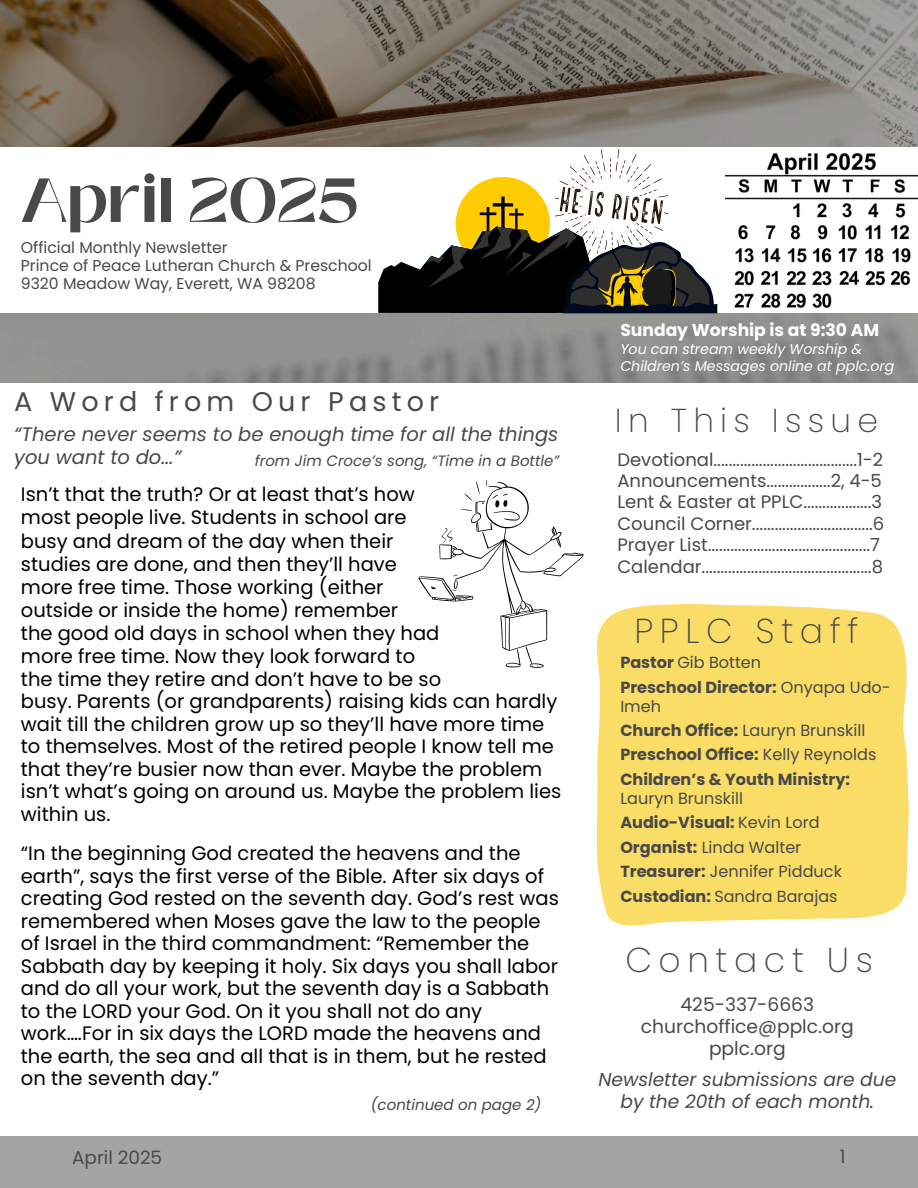
<style>
.page{position:relative;width:918px;height:1188px;background:#fff}
.page>*{position:absolute;margin:0;border:0;box-sizing:border-box;transform-origin:0 0}
.t1{font:700 61.95px "Black Mango";color:#494949}
.t2{font:200 34.5px "Poppins";letter-spacing:.19em;color:#494949}
.t3{font:200 33px "Poppins";letter-spacing:.19em;color:#494949}
.t4{font:27px "Poppins";letter-spacing:.19em;color:#494949}
.t5{font:19.5px/22.5px "Poppins";color:#000}
.t6{font:italic 19.5px/22.5px "Poppins";color:#494949}
.t7{font:italic 18.6px/21.8px "Poppins";color:#494949;text-align:center}
.t8{font:18.6px/21.8px "Poppins";color:#494949;text-align:center}
.t9{font:18.45px "Poppins";color:#494949}
.t10{font:18px/21.3px "Poppins";color:#494949}
.t11{font:700 17.1px "Poppins";color:#fff}
.t12{font:700 16.05px/19.2px "Poppins";color:#494949}
.t13{font:16.05px "Poppins";color:#494949}
.t14{font:15.6px/18px "Poppins";color:#494949}
.t15{font:italic 15px "Poppins";color:#494949}
.t16{font:italic 14.25px/16.8px "Poppins";color:#fff}
.s1{font-weight:700}
.s2{font-weight:400}
</style>
<div class="page">
<img style="left:0;top:0;width:918px;height:382px">
<div style="left:0;top:147px;width:918px;height:166px;background:#fff"></div>
<div style="left:0;top:1136px;width:918px;height:52px;background:#a5a4a4"></div>
<div style="left:596px;top:604px;width:313px;height:322px;background:#fadd66"></div>
<img style="left:725px;top:153px;width:193px;height:155px">
<svg style="left:378px;top:149px;width:339px;height:164px"></svg>
<svg style="left:418px;top:480px;width:166px;height:188px"></svg>
<h5 class="t1" style="left:21px;top:154px;width:339px">April 2025</h5>
<h4 class="t14" style="left:21px;top:239px;width:352px">Official Monthly Newsletter<br>Prince of Peace Lutheran Church &amp; Preschool<br>9320 Meadow Way, Everett, WA 98208</h4>
<h5 class="t4" style="left:14px;top:382px;width:427px">A Word from Our Pastor</h5>
<h5 class="t6" style="left:14px;top:423px;width:546px">“There never seems to be enough time for all the things you want to do...”</h5>
<h5 class="t15" style="left:255px;top:451px;width:306px">from Jim Croce’s song, “Time in a Bottle”</h5>
<p class="t5" style="left:21px;top:483px;width:422px;line-height:23.1px">Isn’t that the truth? Or at least that’s how most people live. Students in school are busy and dream of the day when their studies are done, and then they’ll have more free time. Those working (either outside or inside the home) remember<br>the good old days in school when they had more free time. Now they look forward to the time they retire and don’t have to be so</p>
<h5 class="t5" style="left:21px;top:690px;width:542px">busy. Parents (or grandparents) raising kids can hardly wait till the children grow up so they’ll have more time to themselves. Most of the retired people I know tell me that they’re busier now than ever. Maybe the problem isn’t what’s going on around us. Maybe the problem lies within us.</h5>
<h5 class="t5" style="left:21px;top:842px;width:540px">“In the beginning God created the heavens and the earth”, says the first verse of the Bible. After six days of creating God rested on the seventh day. God’s rest was remembered when Moses gave the law to the people of Israel in the third commandment: “Remember the Sabbath day by keeping it holy. Six days you shall labor and do all your work, but the seventh day is a Sabbath to the LORD your God. On it you shall not do any work….For in six days the LORD made the heavens and the earth, the sea and all that is in them, but he rested on the seventh day.”</h5>
<h5 class="t15" style="left:371px;top:1094px;width:172px">(continued on page 2)</h5>
<p class="t11" style="left:620px;top:318px;width:260px">Sunday Worship is at 9:30 AM</p>
<h2 class="t16" style="left:620px;top:341px;width:276px">You can stream weekly Worship &amp;<br>Children’s Messages online at pplc.org</h2>
<p class="t3" style="left:615px;top:398px;width:265px">In This Issue</p>
<h4 class="t10" style="left:617px;top:449px;width:268px">Devotional......................................1-2<br>Announcements.................2, 4-5<br>Lent &amp; Easter at PPLC..................3<br>Council Corner................................6<br>Prayer List...........................................7<br>Calendar.............................................8</h4>
<h3 class="t2" style="left:634px;top:607px;width:226px">PPLC Staff</h3>
<p class="t13" style="left:620px;top:651px;width:142px"><span class="s1">Pastor</span> Gib Botten</p>
<p class="t12" style="left:620px;top:677px;width:272px">Preschool Director: <span class="s2">Onyapa Udo-<br>Imeh</span></p>
<h1 class="t13" style="left:620px;top:719px;width:247px"><span class="s1">Church Office:</span> Lauryn Brunskill</h1>
<p class="t12" style="left:620px;top:745px;width:258px">Preschool Office: <span class="s2">Kelly Reynolds</span></p>
<h5 class="t12" style="left:620px;top:770px;width:231px">Children’s &amp; Youth Ministry:<br><span class="s2">Lauryn Brunskill</span></h5>
<p class="t12" style="left:620px;top:813px;width:201px">Audio-Visual: <span class="s2">Kevin Lord</span></p>
<p class="t13" style="left:620px;top:836px;width:182px"><span class="s1">Organist:</span> Linda Walter</p>
<p class="t13" style="left:620px;top:860px;width:223px"><span class="s1">Treasurer:</span> Jennifer Pidduck</p>
<p class="t13" style="left:620px;top:885px;width:219px"><span class="s1">Custodian:</span> Sandra Barajas</p>
<h5 class="t2" style="left:625px;top:936px;width:249px">Contact Us</h5>
<h2 class="t8" style="left:641px;top:994px;width:214px">425-337-6663 churchoffice@pplc.org pplc.org</h2>
<h4 class="t7" style="left:598px;top:1069px;width:299px">Newsletter submissions are due by the 20th of each month.</h4>
<h4 class="t9" style="left:72px;top:1144px;width:92px">April 2025</h4>
<h4 class="t9" style="left:840px;top:1143px;width:7px">1</h4>
</div>
